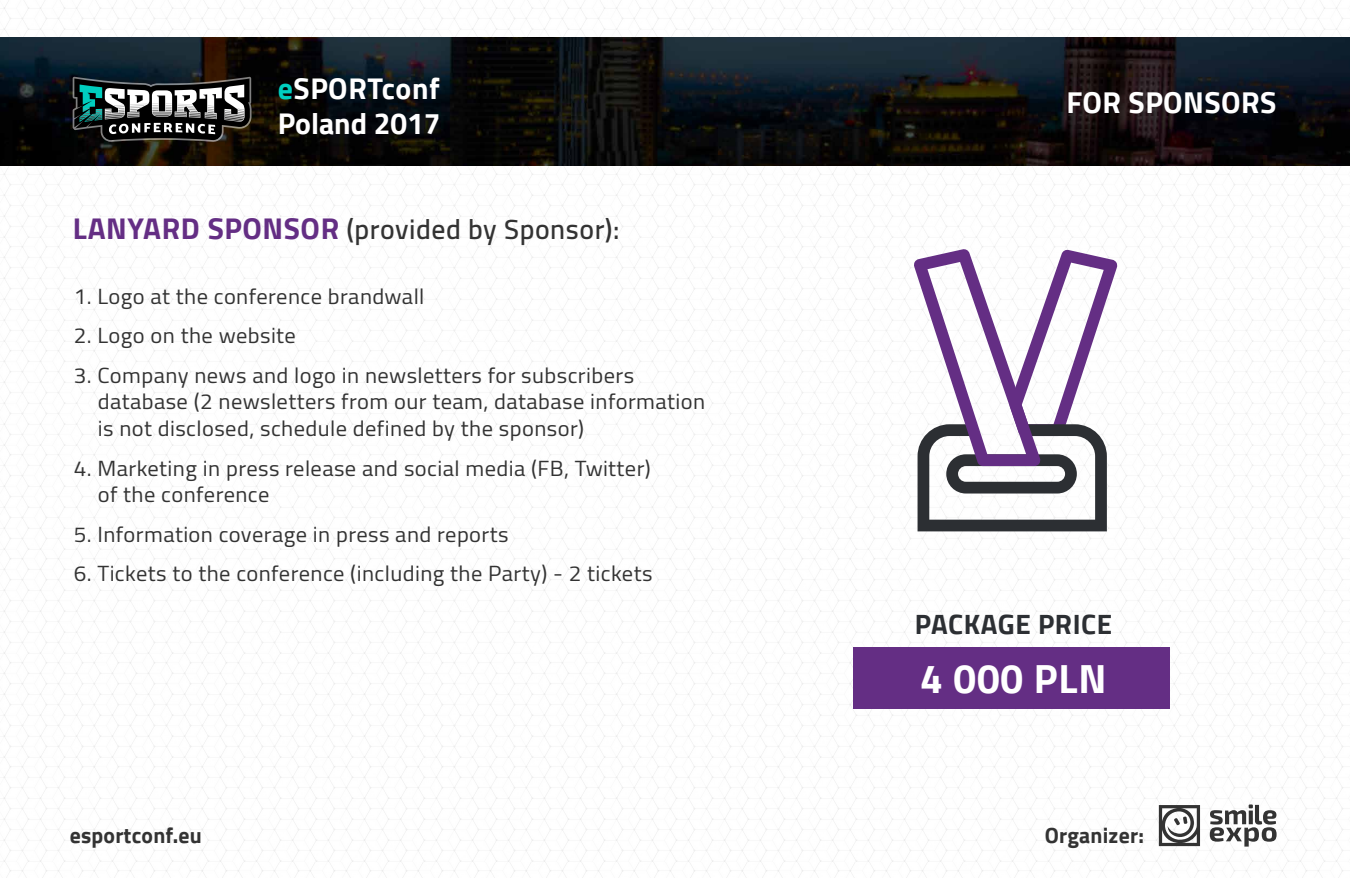
<style>
.page{position:relative;width:1350px;height:878px;background:#fff}
.page>*{position:absolute;margin:0;border:0;box-sizing:border-box;transform-origin:0 0}
.t1{font:700 40.5px "Cairo";letter-spacing:.02em;color:#fff}
.t2{font:700 30px "Cairo";letter-spacing:.015em;color:#fff}
.t3{font:700 29.85px/35.8px "Cairo";color:#fff}
.t4{font:600 27.75px "Cairo";letter-spacing:.02em;color:#333}
.t5{font:700 27.75px "Cairo";letter-spacing:.02em;color:#2c2f33}
.t6{font:700 21.75px "Cairo";letter-spacing:.01em;color:#333}
.t7{font:21.6px/26.2px "Cairo";letter-spacing:.02em;color:#333;scale:1.04 1}
.s1{color:#00cebf}
.s2{font-weight:700;font-size:29.85px;color:#642e84}
</style>
<div class="page">
<img style="left:1px;top:38px;width:1348px;height:127px">
<svg style="left:1159px;top:804px;width:118px;height:42px"></svg>
<svg style="left:73px;top:77px;width:179px;height:65px;background:#4a5251"></svg>
<div style="left:853px;top:647px;width:316px;height:61px;background:#642e84"></div>
<svg style="left:914px;top:249px;width:203px;height:282px"></svg>
<h3 class="t3" style="left:278px;top:70px;width:164px"><span class="s1">e</span>SPORTconf<br>Poland 2017</h3>
<p class="t4" style="left:73px;top:206px;width:548px"><span class="s2">LANYARD SPONSOR</span> (provided by Sponsor):</p>
<p class="t7" style="left:74px;top:283px;width:339px">1. Logo at the conference brandwall</p>
<p class="t7" style="left:74px;top:322px;width:215px">2. Logo on the website</p>
<p class="t7" style="left:98px;top:362px;width:586px;text-indent:-24px">3. Company news and logo in newsletters for subscribers database (2 newsletters from our team, database information is not disclosed, schedule defined by the sponsor)</p>
<p class="t7" style="left:98px;top:454px;width:533px;text-indent:-24px">4. Marketing in press release and social media (FB, Twitter) of the conference</p>
<p class="t7" style="left:74px;top:520px;width:420px">5. Information coverage in press and reports</p>
<p class="t7" style="left:74px;top:560px;width:558px">6. Tickets to the conference (including the Party) - 2 tickets</p>
<h2 class="t2" style="left:1066px;top:85px;width:212px">FOR SPONSORS</h2>
<p class="t5" style="left:915px;top:608px;width:199px">PACKAGE PRICE</p>
<h1 class="t1" style="left:920px;top:655px;width:188px">4 000 PLN</h1>
<p class="t6" style="left:70px;top:823px;width:134px">esportconf.eu</p>
<p class="t6" style="left:1045px;top:823px;width:101px">Organizer:</p>
</div>
